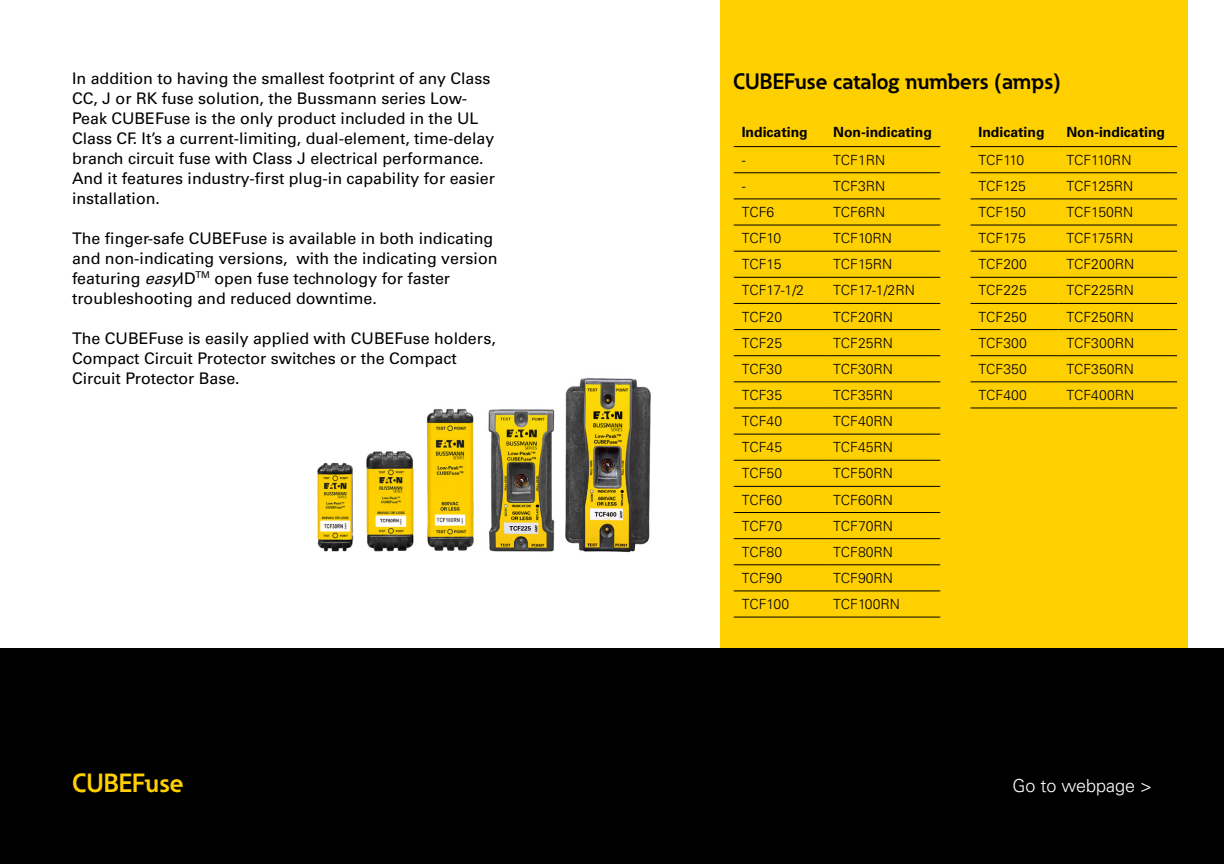
<style>
.page{position:relative;width:1224px;height:864px;background:#fff}
.page>*{position:absolute;margin:0;border:0;box-sizing:border-box;transform-origin:0 0}
.t1{font:700 26px "Eaton";color:#ffd000}
.t2{font:700 22px "Eaton";color:#000}
.t3{font:300 18px "Univers LT Std";color:#fff}
.t4{font:16px/20px "Univers LT Std";color:#000}
.t5{font:300 14px "Univers LT Std";color:#000}
.t6{font:700 14px "Univers LT Std";color:#000}
.s1{font-style:italic}
</style>
<div class="page">
<div style="left:720px;top:0;width:468px;height:864px;background:#ffd000"></div>
<div style="left:0;top:648px;width:1224px;height:216px;background:#000"></div>
<hr style="left:734px;top:146px;width:91px;height:1px;background:#000">
<hr style="left:825px;top:146px;width:115px;height:1px;background:#000">
<hr style="left:734px;top:172px;width:91px;height:1px;background:#000">
<hr style="left:825px;top:172px;width:115px;height:1px;background:#000">
<hr style="left:734px;top:198px;width:91px;height:1px;background:#000">
<hr style="left:825px;top:198px;width:115px;height:1px;background:#000">
<hr style="left:734px;top:225px;width:91px;height:1px;background:#000">
<hr style="left:825px;top:225px;width:115px;height:1px;background:#000">
<hr style="left:734px;top:251px;width:91px;height:1px;background:#000">
<hr style="left:825px;top:251px;width:115px;height:1px;background:#000">
<hr style="left:734px;top:277px;width:91px;height:1px;background:#000">
<hr style="left:825px;top:277px;width:115px;height:1px;background:#000">
<hr style="left:734px;top:303px;width:91px;height:1px;background:#000">
<hr style="left:825px;top:303px;width:115px;height:1px;background:#000">
<hr style="left:734px;top:329px;width:91px;height:1px;background:#000">
<hr style="left:825px;top:329px;width:115px;height:1px;background:#000">
<hr style="left:734px;top:355px;width:91px;height:1px;background:#000">
<hr style="left:825px;top:355px;width:115px;height:1px;background:#000">
<hr style="left:734px;top:381px;width:91px;height:1px;background:#000">
<hr style="left:825px;top:381px;width:115px;height:1px;background:#000">
<hr style="left:734px;top:407px;width:91px;height:1px;background:#000">
<hr style="left:825px;top:407px;width:115px;height:1px;background:#000">
<hr style="left:734px;top:434px;width:91px;height:1px;background:#000">
<hr style="left:825px;top:434px;width:115px;height:1px;background:#000">
<hr style="left:734px;top:460px;width:91px;height:1px;background:#000">
<hr style="left:825px;top:460px;width:115px;height:1px;background:#000">
<hr style="left:734px;top:486px;width:91px;height:1px;background:#000">
<hr style="left:825px;top:486px;width:115px;height:1px;background:#000">
<hr style="left:734px;top:512px;width:91px;height:1px;background:#000">
<hr style="left:825px;top:512px;width:115px;height:1px;background:#000">
<hr style="left:734px;top:538px;width:91px;height:1px;background:#000">
<hr style="left:825px;top:538px;width:115px;height:1px;background:#000">
<hr style="left:734px;top:564px;width:91px;height:1px;background:#000">
<hr style="left:825px;top:564px;width:115px;height:1px;background:#000">
<hr style="left:734px;top:590px;width:91px;height:1px;background:#000">
<hr style="left:825px;top:590px;width:115px;height:1px;background:#000">
<hr style="left:734px;top:617px;width:91px;height:1px;background:#000">
<hr style="left:825px;top:617px;width:115px;height:1px;background:#000">
<hr style="left:971px;top:146px;width:87px;height:1px;background:#000">
<hr style="left:1058px;top:146px;width:119px;height:1px;background:#000">
<hr style="left:971px;top:172px;width:87px;height:1px;background:#000">
<hr style="left:1058px;top:172px;width:119px;height:1px;background:#000">
<hr style="left:971px;top:198px;width:87px;height:1px;background:#000">
<hr style="left:1058px;top:198px;width:119px;height:1px;background:#000">
<hr style="left:971px;top:225px;width:87px;height:1px;background:#000">
<hr style="left:1058px;top:225px;width:119px;height:1px;background:#000">
<hr style="left:971px;top:251px;width:87px;height:1px;background:#000">
<hr style="left:1058px;top:251px;width:119px;height:1px;background:#000">
<hr style="left:971px;top:277px;width:87px;height:1px;background:#000">
<hr style="left:1058px;top:277px;width:119px;height:1px;background:#000">
<hr style="left:971px;top:303px;width:87px;height:1px;background:#000">
<hr style="left:1058px;top:303px;width:119px;height:1px;background:#000">
<hr style="left:971px;top:329px;width:87px;height:1px;background:#000">
<hr style="left:1058px;top:329px;width:119px;height:1px;background:#000">
<hr style="left:971px;top:355px;width:87px;height:1px;background:#000">
<hr style="left:1058px;top:355px;width:119px;height:1px;background:#000">
<hr style="left:971px;top:381px;width:87px;height:1px;background:#000">
<hr style="left:1058px;top:381px;width:119px;height:1px;background:#000">
<hr style="left:971px;top:407px;width:87px;height:1px;background:#000">
<hr style="left:1058px;top:407px;width:119px;height:1px;background:#000">
<img style="left:317px;top:378px;width:334px;height:175px">
<p class="t4" style="left:72px;top:68px;width:425px">In addition to having the smallest footprint of any Class CC, J or RK fuse solution, the Bussmann series Low-Peak CUBEFuse is the only product included in the UL Class CF. It’s a current-limiting, dual-element, time-delay branch circuit fuse with Class J electrical performance.<br>And it features industry-first plug-in capability for easier installation.</p>
<p class="t4" style="left:72px;top:228px;width:427px">The finger-safe CUBEFuse is available in both indicating and non-indicating versions, with the indicating version featuring <span class="s1">easy</span>ID<sup>TM</sup> open fuse technology for faster troubleshooting and reduced downtime.</p>
<p class="t4" style="left:72px;top:328px;width:425px">The CUBEFuse is easily applied with CUBEFuse holders,<br>Compact Circuit Protector switches or the Compact<br>Circuit Protector Base.</p>
<h1 class="t1" style="left:72px;top:767px;width:113px">CUBEFuse</h1>
<h2 class="t2" style="left:733px;top:67px;width:329px">CUBEFuse catalog numbers (amps)</h2>
<p class="t6" style="left:742px;top:124px;width:68px">Indicating</p>
<p class="t6" style="left:833px;top:124px;width:100px">Non-indicating</p>
<p class="t5" style="left:742px;top:151px;width:5px">-</p>
<p class="t5" style="left:833px;top:151px;width:54px">TCF1RN</p>
<p class="t5" style="left:742px;top:177px;width:5px">-</p>
<p class="t5" style="left:833px;top:177px;width:54px">TCF3RN</p>
<p class="t5" style="left:742px;top:204px;width:34px">TCF6</p>
<p class="t5" style="left:833px;top:204px;width:54px">TCF6RN</p>
<p class="t5" style="left:742px;top:230px;width:41px">TCF10</p>
<p class="t5" style="left:833px;top:230px;width:60px">TCF10RN</p>
<p class="t5" style="left:742px;top:256px;width:41px">TCF15</p>
<p class="t5" style="left:833px;top:256px;width:61px">TCF15RN</p>
<p class="t5" style="left:742px;top:282px;width:64px">TCF17-1/2</p>
<p class="t5" style="left:833px;top:282px;width:83px">TCF17-1/2RN</p>
<p class="t5" style="left:742px;top:308px;width:42px">TCF20</p>
<p class="t5" style="left:833px;top:308px;width:61px">TCF20RN</p>
<p class="t5" style="left:742px;top:334px;width:42px">TCF25</p>
<p class="t5" style="left:833px;top:334px;width:61px">TCF25RN</p>
<p class="t5" style="left:742px;top:360px;width:42px">TCF30</p>
<p class="t5" style="left:833px;top:360px;width:61px">TCF30RN</p>
<p class="t5" style="left:742px;top:387px;width:42px">TCF35</p>
<p class="t5" style="left:833px;top:387px;width:61px">TCF35RN</p>
<p class="t5" style="left:742px;top:413px;width:42px">TCF40</p>
<p class="t5" style="left:833px;top:413px;width:61px">TCF40RN</p>
<p class="t5" style="left:742px;top:439px;width:42px">TCF45</p>
<p class="t5" style="left:833px;top:439px;width:61px">TCF45RN</p>
<p class="t5" style="left:742px;top:465px;width:42px">TCF50</p>
<p class="t5" style="left:833px;top:465px;width:61px">TCF50RN</p>
<p class="t5" style="left:742px;top:491px;width:42px">TCF60</p>
<p class="t5" style="left:833px;top:491px;width:61px">TCF60RN</p>
<p class="t5" style="left:742px;top:517px;width:42px">TCF70</p>
<p class="t5" style="left:833px;top:517px;width:61px">TCF70RN</p>
<p class="t5" style="left:742px;top:543px;width:42px">TCF80</p>
<p class="t5" style="left:833px;top:543px;width:61px">TCF80RN</p>
<p class="t5" style="left:742px;top:570px;width:42px">TCF90</p>
<p class="t5" style="left:833px;top:570px;width:61px">TCF90RN</p>
<p class="t5" style="left:742px;top:596px;width:49px">TCF100</p>
<p class="t5" style="left:833px;top:596px;width:68px">TCF100RN</p>
<p class="t6" style="left:979px;top:124px;width:68px">Indicating</p>
<p class="t6" style="left:1066px;top:124px;width:100px">Non-indicating</p>
<p class="t5" style="left:979px;top:151px;width:47px">TCF110</p>
<p class="t5" style="left:1066px;top:151px;width:67px">TCF110RN</p>
<p class="t5" style="left:979px;top:177px;width:49px">TCF125</p>
<p class="t5" style="left:1066px;top:177px;width:69px">TCF125RN</p>
<p class="t5" style="left:979px;top:204px;width:49px">TCF150</p>
<p class="t5" style="left:1066px;top:204px;width:69px">TCF150RN</p>
<p class="t5" style="left:979px;top:230px;width:49px">TCF175</p>
<p class="t5" style="left:1066px;top:230px;width:68px">TCF175RN</p>
<p class="t5" style="left:979px;top:256px;width:50px">TCF200</p>
<p class="t5" style="left:1066px;top:256px;width:69px">TCF200RN</p>
<p class="t5" style="left:979px;top:282px;width:50px">TCF225</p>
<p class="t5" style="left:1066px;top:282px;width:69px">TCF225RN</p>
<p class="t5" style="left:979px;top:308px;width:50px">TCF250</p>
<p class="t5" style="left:1066px;top:308px;width:69px">TCF250RN</p>
<p class="t5" style="left:979px;top:334px;width:50px">TCF300</p>
<p class="t5" style="left:1066px;top:334px;width:69px">TCF300RN</p>
<p class="t5" style="left:979px;top:360px;width:50px">TCF350</p>
<p class="t5" style="left:1066px;top:360px;width:69px">TCF350RN</p>
<p class="t5" style="left:979px;top:387px;width:50px">TCF400</p>
<p class="t5" style="left:1066px;top:387px;width:69px">TCF400RN</p>
<p class="t3" style="left:1012px;top:775px;width:141px">Go to webpage &gt;</p>
</div>
